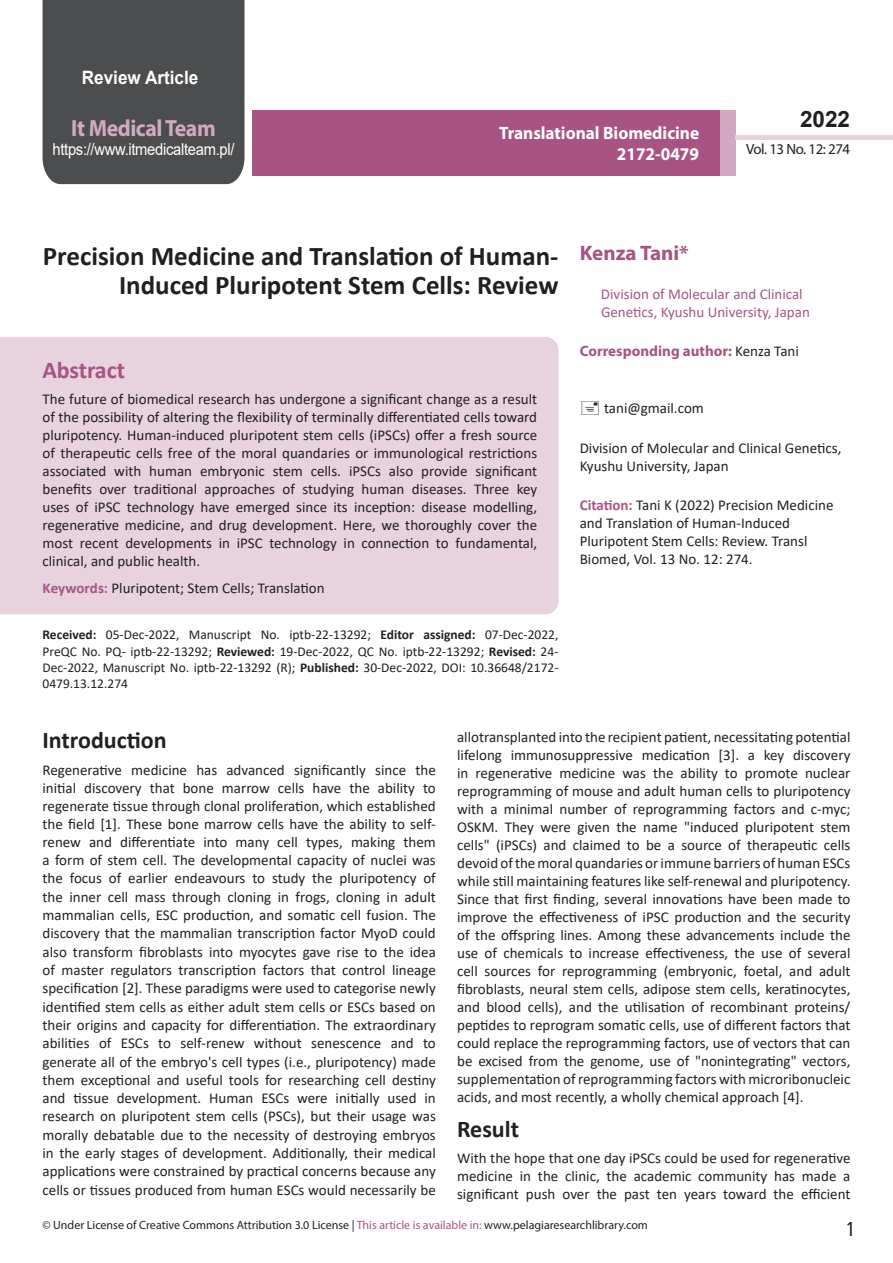
<style>
.page{position:relative;width:893px;height:1263px;background:#fff}
.page>*{position:absolute;margin:0;border:0;box-sizing:border-box;transform-origin:0 0}
.t1{font:700 27px/29.7px "Calibri";color:#231f20;text-align:right}
.t2{font:25.5px "Tunga";color:#231f20}
.side-heading{font:700 24px "Calibri";color:#231f20}
.t3{font:700 24px "Calibri";letter-spacing:-.005em;color:#a75484}
.t4{font:700 23.4px "Myriad Pro";letter-spacing:-.02em;color:#d1a9c1;scale:.93 1}
.t5{font:700 22.5px "Arial";color:#231f20}
.t6{font:700 21px "Myriad Pro";color:#a75484}
.t7{font:700 18.45px "Arial";color:#fff;scale:.93 1}
.t8{font:700 18px/21.6px "Myriad Pro";color:#fff;text-align:right;scale:.96 1}
.t9{font:16.5px "Arial";letter-spacing:-.02em;color:#fff;scale:.89 1}
.body_text{font:15px/18px "Calibri";color:#231f20;text-align:justify}
.endnote_text{font:15px/18px "Calibri";color:#231f20}
.endnote_text-2{font:15px/18px "Calibri";color:#a75484}
.endnote_text-3{font:700 15px "Myriad Pro";color:#a75484}
.t10{font:14.85px "Myriad Pro";letter-spacing:-.03em;color:#231f20}
.No_Spacing{font:13.5px/16.2px "Calibri";color:#231f20;text-align:justify}
.t11{font:12px "Myriad Pro";color:#231f20}
.s1{color:#222}
.s2{font-weight:700;color:#a75484}
.s3{font-weight:700}
.s4{font-family:"Calibri";font-weight:400;color:#231f20}
.s5{color:#a75484}
</style>
<div class="page">
<div style="left:43px;top:0;width:201px;height:184px;background:#4c4d4f"></div>
<div style="left:252px;top:110px;width:469px;height:66px;background:#a75484"></div>
<div style="left:720px;top:110px;width:16px;height:66px;background:#d1a9c1"></div>
<div style="left:736px;top:135px;width:157px;height:5px;background:#e7d2de"></div>
<div style="left:0;top:337px;width:558px;height:277px;background:#e7d2de"></div>
<p class="t7" style="left:82px;top:65px;width:127px">Review Article</p>
<h3 class="t4" style="left:71px;top:113px;width:157px">It Medical Team</h3>
<p class="t9" style="left:52px;top:138px;width:206px">https://www.itmedicalteam.pl/</p>
<p class="t8" style="left:499px;top:121px;width:210px">Translational Biomedicine<br>2172-0479</p>
<h3 class="t5" style="left:800px;top:104px;width:52px">2022</h3>
<p class="t10" style="left:746px;top:140px;width:105px">Vol. 13 No. 12: 274</p>
<p class="t1" style="left:43px;top:241px;width:517px">Precision Medicine and Translation of Human-<br>Induced Pluripotent Stem Cells: Review</p>
<p class="t3" style="left:43px;top:353px;width:84px">Abstract</p>
<p class="body_text" style="left:43px;top:390px;width:496px"><span class="s1">T</span>he future of biomedical research has undergone a significant change as a result of the possibility of altering the flexibility of terminally differentiated cells toward pluripotency. Human-induced pluripotent stem cells (iPSCs) offer a fresh source of therapeutic cells free of the moral quandaries or immunological restrictions associated with human embryonic stem cells. iPSCs also provide significant benefits over traditional approaches of studying human diseases. Three key uses of iPSC technology have emerged since its inception: disease modelling, regenerative medicine, and drug development. Here, we thoroughly cover the most recent developments in iPSC technology in connection to fundamental, clinical, and public health.</p>
<p class="body_text" style="left:43px;top:578px;width:284px"><span class="s2">Keywords:</span> Pluripotent; Stem Cells; Translation</p>
<p class="No_Spacing" style="left:43px;top:626px;width:517px"><span class="s3">Received:</span> 05-Dec-2022, Manuscript No. iptb-22-13292; <span class="s3">Editor assigned:</span> 07-Dec-2022, PreQC No. PQ- iptb-22-13292; <span class="s3">Reviewed:</span> 19-Dec-2022, QC No. iptb-22-13292; <span class="s3">Revised:</span> 24- Dec-2022, Manuscript No. iptb-22-13292 (R); <span class="s3">Published:</span> 30-Dec-2022, DOI: 10.36648/2172- 0479.13.12.274</p>
<p class="t6" style="left:580px;top:239px;width:111px">Kenza Tani*</p>
<p class="endnote_text-2" style="left:601px;top:285px;width:210px">Division of Molecular and Clinical<br>Genetics, Kyushu University, Japan</p>
<p class="endnote_text-3" style="left:580px;top:341px;width:221px">Corresponding author: <span class="s4">Kenza Tani</span></p>
<p class="endnote_text" style="left:604px;top:399px;width:101px">tani@gmail.com</p>
<p class="endnote_text" style="left:580px;top:438px;width:263px">Division of Molecular and Clinical Genetics,<br>Kyushu University, Japan</p>
<p class="endnote_text" style="left:580px;top:495px;width:255px"><span class="s2">Citation:</span> Tani K (2022) Precision Medicine and Translation of Human-Induced Pluripotent Stem Cells: Review. Transl Biomed, Vol. 13 No. 12: 274.</p>
<p class="side-heading" style="left:43px;top:723px;width:126px">Introduction</p>
<p class="body_text" style="left:43px;top:760px;width:395px">Regenerative medicine has advanced significantly since the initial discovery that bone marrow cells have the ability to regenerate tissue through clonal proliferation, which established the field [1]. These bone marrow cells have the ability to self&shy;renew and differentiate into many cell types, making them a form of stem cell. The developmental capacity of nuclei was the focus of earlier endeavours to study the pluripotency of the inner cell mass through cloning in frogs, cloning in adult mammalian cells, ESC production, and somatic cell fusion. The discovery that the mammalian transcription factor MyoD could also transform fibroblasts into myocytes gave rise to the idea of master regulators transcription factors that control lineage specification [2]. These paradigms were used to categorise newly identified stem cells as either adult stem cells or ESCs based on their origins and capacity for differentiation. The extraordinary abilities of ESCs to self-renew without senescence and to generate all of the embryo's cell types (i.e., pluripotency) made them exceptional and useful tools for researching cell destiny and tissue development. Human ESCs were initially used in research on pluripotent stem cells (PSCs), but their usage was morally debatable due to the necessity of destroying embryos in the early stages of development. Additionally, their medical applications were constrained by practical concerns because any cells or tissues produced from human ESCs would necessarily be</p>
<p class="body_text" style="left:457px;top:727px;width:395px">allotransplanted into the recipient patient, necessitating potential lifelong immunosuppressive medication [3]. a key discovery in regenerative medicine was the ability to promote nuclear reprogramming of mouse and adult human cells to pluripotency with a minimal number of reprogramming factors and c-myc; OSKM. They were given the name "induced pluripotent stem cells" (iPSCs) and claimed to be a source of therapeutic cells devoid of the moral quandaries or immune barriers of human ESCs while still maintaining features like self-renewal and pluripotency.<br>Since that first finding, several innovations have been made to improve the effectiveness of iPSC production and the security of the offspring lines. Among these advancements include the use of chemicals to increase effectiveness, the use of several cell sources for reprogramming (embryonic, foetal, and adult fibroblasts, neural stem cells, adipose stem cells, keratinocytes, and blood cells), and the utilisation of recombinant proteins/ peptides to reprogram somatic cells, use of different factors that could replace the reprogramming factors, use of vectors that can be excised from the genome, use of "nonintegrating" vectors, supplementation of reprogramming factors with microribonucleic acids, and most recently, a wholly chemical approach [4].</p>
<h3 class="side-heading" style="left:457px;top:1111px;width:63px">Result</h3>
<p class="body_text" style="left:457px;top:1149px;width:395px">With the hope that one day iPSCs could be used for regenerative medicine in the clinic, the academic community has made a significant push over the past ten years toward the efficient</p>
<p class="t11" style="left:43px;top:1218px;width:607px">© Under License of Creative Commons Attribution 3.0 License | <span class="s5">This article is available in:</span> www.pelagiaresearchlibrary.com</p>
<h2 class="t2" style="left:847px;top:1212px;width:9px">1</h2>
</div>
